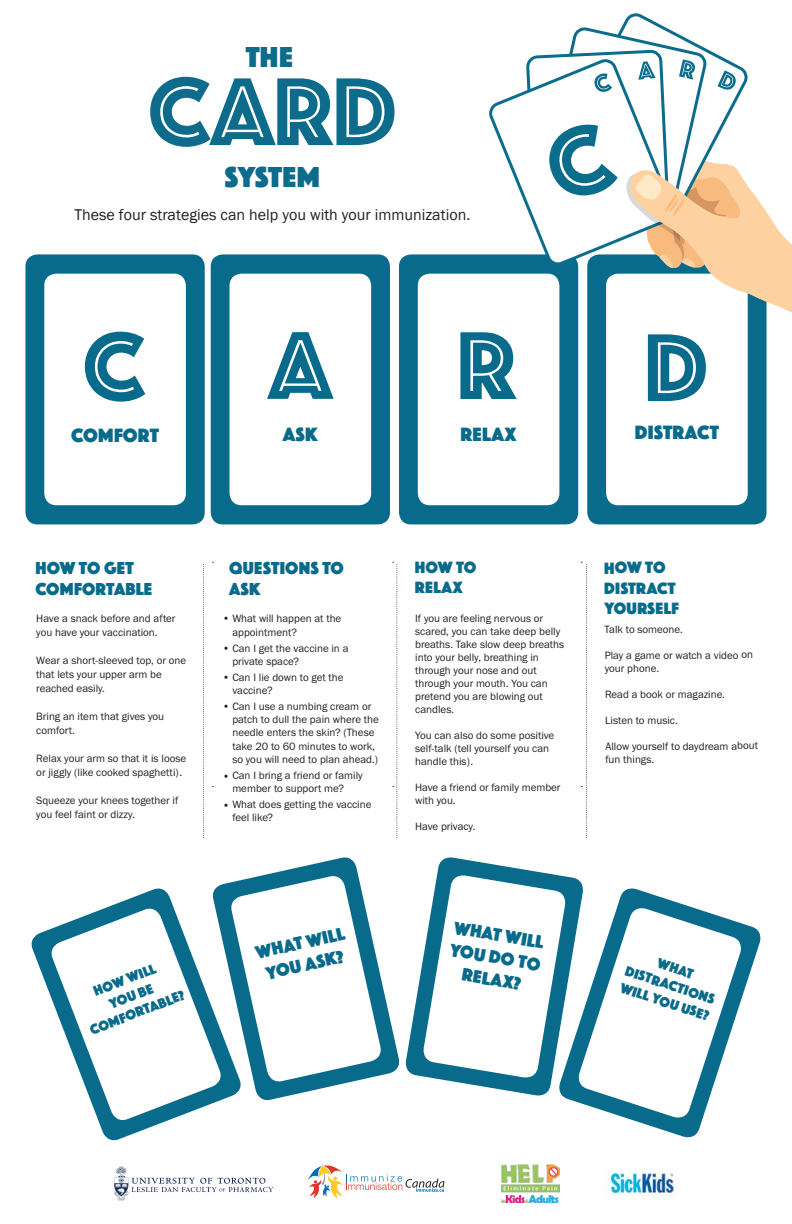
<style>
.page{position:relative;width:792px;height:1224px;background:#fff}
.page>*{position:absolute;margin:0;border:0;box-sizing:border-box;transform-origin:0 0}
.t1{font:100px "Phosphate Inline";color:#0d6b8b}
.t2{font:30px "Phosphate Solid";letter-spacing:.005em;color:#0d6b8b}
.t3{font:20px "Phosphate Solid";letter-spacing:.015em;color:#096b8b}
.t4{font:18.7px/22.5px "Phosphate Solid";color:#096b8b;text-align:center}
.t5{font:18px/21.6px "Phosphate Solid";letter-spacing:.01em;color:#096b8b}
.t6{font:17px/20.3px "Phosphate Solid";letter-spacing:.005em;color:#096b8b}
.t7{font:16px "Franklin Gothic";color:#231f20}
.t8{font:14.6px/17.5px "Phosphate Solid";color:#096b8b;text-align:center}
.t9{font:11px/13px "Franklin Gothic URW Boo";color:#231f20}
.s1{font-family:"Franklin Gothic"}
</style>
<div class="page">
<div style="left:25px;top:254px;width:180px;height:270px;background:#096b8b;border-radius:12px"></div>
<div style="left:44px;top:274px;width:142px;height:231px;background:#fff;border-radius:12px"></div>
<div style="left:211px;top:254px;width:179px;height:270px;background:#096b8b;border-radius:12px"></div>
<div style="left:230px;top:274px;width:141px;height:231px;background:#fff;border-radius:12px"></div>
<div style="left:399px;top:254px;width:179px;height:270px;background:#096b8b;border-radius:12px"></div>
<div style="left:418px;top:274px;width:141px;height:231px;background:#fff;border-radius:12px"></div>
<div style="left:587px;top:254px;width:180px;height:270px;background:#096b8b;border-radius:12px"></div>
<div style="left:606px;top:274px;width:142px;height:231px;background:#fff;border-radius:12px"></div>
<svg style="left:31px;top:930px;width:128px;height:211px"></svg>
<svg style="left:564px;top:888px;width:197px;height:250px"></svg>
<svg style="left:576px;top:905px;width:168px;height:216px"></svg>
<svg style="left:269px;top:857px;width:131px;height:218px"></svg>
<svg style="left:48px;top:874px;width:335px;height:250px"></svg>
<svg style="left:405px;top:857px;width:180px;height:240px"></svg>
<svg style="left:422px;top:874px;width:145px;height:205px"></svg>
<svg style="left:308px;top:1164px;width:137px;height:35px"></svg>
<img style="left:605px;top:1169px;width:70px;height:31px">
<svg style="left:114px;top:1166px;width:159px;height:34px"></svg>
<img style="left:501px;top:1164px;width:59px;height:38px">
<svg style="left:203px;top:564px;width:1px;height:275px"></svg>
<svg style="left:393px;top:562px;width:4px;height:277px"></svg>
<svg style="left:581px;top:562px;width:6px;height:277px"></svg>
<svg style="left:85px;top:332px;width:60px;height:70px"></svg>
<svg style="left:267px;top:332px;width:67px;height:67px"></svg>
<svg style="left:460px;top:24px;width:332px;height:377px"></svg>
<h2 class="t2" style="left:246px;top:36px;width:48px">THE</h2>
<h1 class="t1" style="left:148px;top:41px;width:250px">CARD</h1>
<h2 class="t2" style="left:225px;top:155px;width:97px">SYSTEM</h2>
<h3 class="t7" style="left:74px;top:205px;width:397px">These four strategies can help you with your immunization.</h3>
<h3 class="t3" style="left:71px;top:421px;width:89px">COMFORT</h3>
<h3 class="t3" style="left:283px;top:420px;width:36px">ASK</h3>
<h3 class="t3" style="left:460px;top:420px;width:57px">RELAX</h3>
<h3 class="t3" style="left:635px;top:418px;width:86px">DISTRACT</h3>
<h3 class="t5" style="left:35px;top:556px;width:118px">HOW TO GET<br>COMFORTABLE</h3>
<p class="t9" style="left:36px;top:611px;width:141px;line-height:14px">Have a snack before and after you have your vaccination.</p>
<p class="t9" style="left:36px;top:653px;width:151px;line-height:14px">Wear a short-sleeved top, or one that lets your upper arm be reached easily.</p>
<p class="t9" style="left:36px;top:709px;width:129px;line-height:14px">Bring an item that gives you comfort.</p>
<p class="t9" style="left:36px;top:751px;width:151px;line-height:14px">Relax your arm so that it is loose or jiggly (like cooked spaghetti).</p>
<p class="t9" style="left:36px;top:793px;width:144px;line-height:14px">Squeeze your knees together if you feel faint or dizzy.</p>
<h3 class="t8" style="left:74px;top:989px;width:102px;rotate:-21deg">HOW WILL<br>YOU BE<br>COMFORTABLE?</h3>
<h3 class="t5" style="left:229px;top:556px;width:116px">QUESTIONS TO<br>ASK</h3>
<p class="t9" style="left:232px;top:612px;width:110px;text-indent:-10px"><span class="s1">•</span> What will happen at the appointment?</p>
<p class="t9" style="left:232px;top:641px;width:118px;text-indent:-10px"><span class="s1">•</span> Can I get the vaccine in a private space?</p>
<p class="t9" style="left:232px;top:670px;width:113px;text-indent:-10px"><span class="s1">•</span> Can I lie down to get the vaccine?</p>
<p class="t9" style="left:232px;top:699px;width:148px;text-indent:-10px"><span class="s1">•</span> Can I use a numbing cream or patch to dull the pain where the needle enters the skin? (These take 20 to 60 minutes to work, so you will need to plan ahead.)</p>
<p class="t9" style="left:232px;top:768px;width:132px;text-indent:-10px"><span class="s1">•</span> Can I bring a friend or family member to support me?</p>
<p class="t9" style="left:232px;top:797px;width:141px;text-indent:-10px"><span class="s1">•</span> What does getting the vaccine feel like?</p>
<h3 class="t4" style="left:253px;top:940px;width:92px;rotate:-12deg">WHAT WILL<br>YOU ASK?</h3>
<h3 class="t6" style="left:415px;top:556px;width:63px">HOW TO<br>RELAX</h3>
<p class="t9" style="left:415px;top:611px;width:151px">If you are feeling nervous or scared, you can take deep belly breaths. Take slow deep breaths into your belly, breathing in through your nose and out through your mouth. You can pretend you are blowing out candles.</p>
<p class="t9" style="left:415px;top:728px;width:141px">You can also do some positive self-talk (tell yourself you can handle this).</p>
<p class="t9" style="left:415px;top:781px;width:147px">Have a friend or family member with you.</p>
<p class="t9" style="left:415px;top:820px;width:62px">Have privacy.</p>
<h3 class="t4" style="left:456px;top:915px;width:93px;rotate:10deg">WHAT WILL<br>YOU DO TO<br>RELAX?</h3>
<h3 class="t6" style="left:604px;top:557px;width:77px">HOW TO<br>DISTRACT<br>YOURSELF</h3>
<p class="t9" style="left:605px;top:623px;width:80px">Talk to someone.</p>
<p class="t9" style="left:605px;top:648px;width:150px;line-height:13.3px">Play a game or watch a video on your phone.</p>
<p class="t9" style="left:605px;top:688px;width:122px">Read a book or magazine.</p>
<p class="t9" style="left:605px;top:714px;width:74px">Listen to music.</p>
<p class="t9" style="left:605px;top:739px;width:154px;line-height:13.3px">Allow yourself to daydream about fun things.</p>
<h3 class="t8" style="left:634px;top:945px;width:95px;rotate:18deg">WHAT<br>DISTRACTIONS<br>WILL YOU USE?</h3>
</div>
